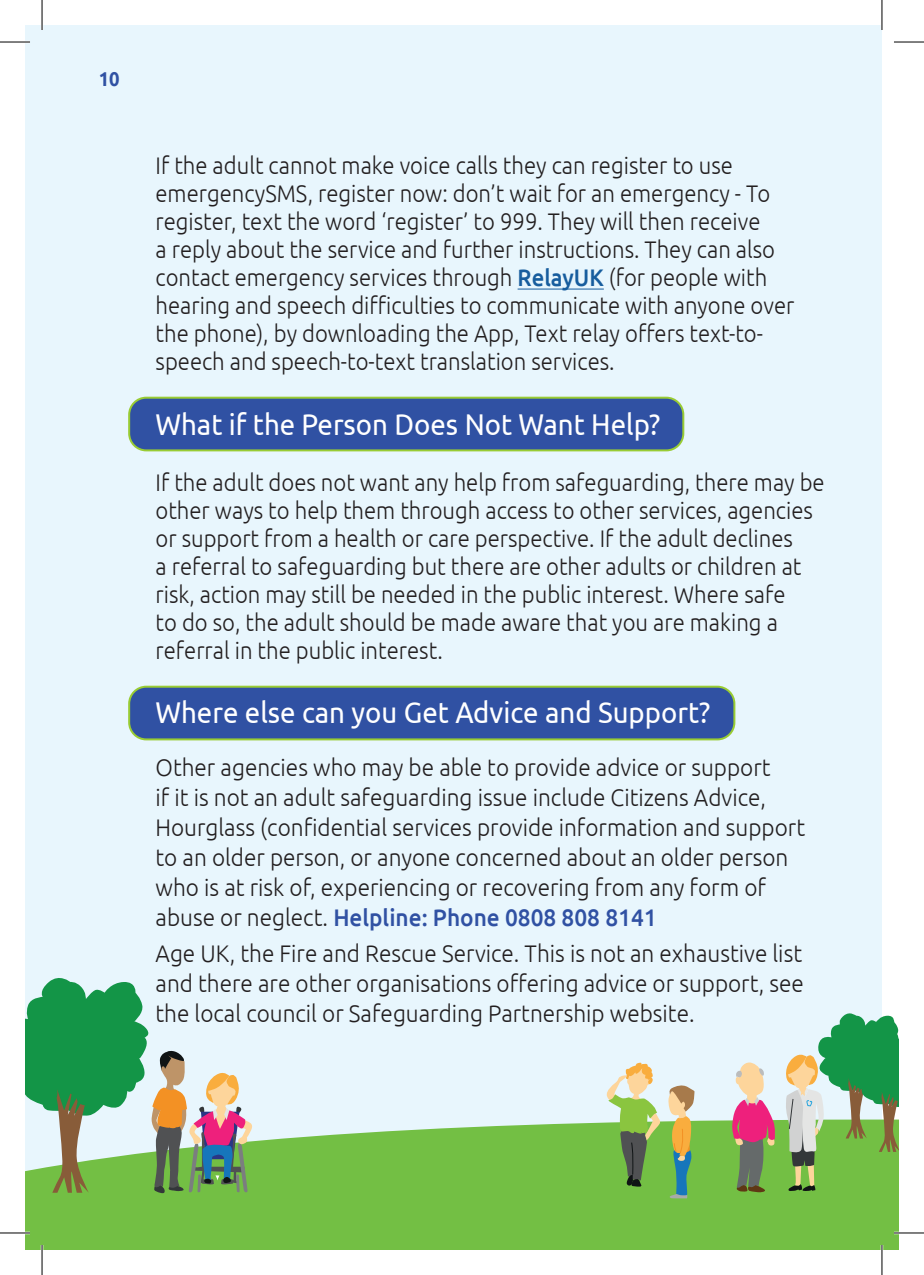
<style>
.page{position:relative;width:924px;height:1275px;background:#fff}
.page>*{position:absolute;margin:0;border:0;box-sizing:border-box;transform-origin:0 0}
.t1{font:30px "Ubuntu";color:#fff;scale:.92 1}
.t2{font:300 24px/28px "Ubuntu";color:#231f20;scale:.92 1}
.t3{font:300 24px/30px "Ubuntu";color:#231f20;scale:.94 1}
.t4{font:700 20px "Ubuntu";color:#3051a3;scale:.92 1}
.s1{font-weight:500;color:#175d9e}
.s2{font-weight:500;color:#3051a3}
</style>
<div class="page">
<div style="left:25px;top:25px;width:856px;height:1225px;background:#e8f6fd"></div>
<div style="left:25px;top:1120px;width:873px;height:130px;background:#73bf44"></div>
<svg style="left:606px;top:1062px;width:54px;height:124px"></svg>
<svg style="left:731px;top:1062px;width:44px;height:130px"></svg>
<svg style="left:667px;top:1085px;width:27px;height:113px;background:#9eae73"></svg>
<svg style="left:25px;top:978px;width:227px;height:215px"></svg>
<svg style="left:784px;top:1010px;width:114px;height:181px"></svg>
<div style="left:129px;top:686px;width:605px;height:53px;background:#3051a3;border-radius:17px"></div>
<div style="left:128px;top:685px;width:607px;height:55px;border:2px solid #9c3;border-radius:17px"></div>
<div style="left:129px;top:398px;width:554px;height:52px;background:#3051a3;border-radius:17px"></div>
<div style="left:128px;top:397px;width:556px;height:54px;border:2px solid #9c3;border-radius:17px"></div>
<hr style="left:517px;top:289px;width:86px;height:1px;background:#175d9e">
<hr style="left:0;top:41px;width:30px;height:2px;background:#fff">
<hr style="left:0;top:1231px;width:30px;height:3px;background:#fff">
<hr style="left:893px;top:1231px;width:30px;height:3px;background:#fff">
<hr style="left:41px;top:0;width:2px;height:30px;background:#fff">
<hr style="left:41px;top:1245px;width:2px;height:30px;background:#fff">
<hr style="left:880px;top:0;width:2px;height:30px;background:#fff">
<hr style="left:880px;top:1245px;width:2px;height:30px;background:#fff">
<hr style="left:0;top:42px;width:30px;height:1px;background:#000">
<hr style="left:893px;top:42px;width:30px;height:1px;background:#000">
<hr style="left:0;top:1232px;width:30px;height:1px;background:#000">
<hr style="left:893px;top:1232px;width:30px;height:1px;background:#000">
<hr style="left:42px;top:0;width:1px;height:30px;background:#000">
<hr style="left:42px;top:1245px;width:1px;height:30px;background:#000">
<hr style="left:881px;top:0;width:1px;height:30px;background:#000">
<hr style="left:881px;top:1245px;width:1px;height:30px;background:#000">
<p class="t4" style="left:99px;top:67px;width:24px">10</p>
<p class="t2" style="left:155px;top:151px;width:695px">If the adult cannot make voice calls they can register to use emergencySMS, register now: don’t wait for an emergency - To register, text the word ‘register’ to 999. They will then receive<br>a reply about the service and further instructions. They can also contact emergency services through <span class="s1">RelayUK</span> (for people with hearing and speech difficulties to communicate with anyone over the phone), by downloading the App, Text relay offers text-to&shy;speech and speech-to-text translation services.</p>
<p class="t1" style="left:155px;top:405px;width:550px">What if the Person Does Not Want Help?</p>
<p class="t2" style="left:155px;top:468px;width:728px">If the adult does not want any help from safeguarding, there may be other ways to help them through access to other services, agencies or support from a health or care perspective. If the adult declines<br>a referral to safeguarding but there are other adults or children at risk, action may still be needed in the public interest. Where safe<br>to do so, the adult should be made aware that you are making a referral in the public interest.</p>
<p class="t1" style="left:155px;top:694px;width:604px">Where else can you Get Advice and Support?</p>
<p class="t3" style="left:155px;top:752px;width:692px">Other agencies who may be able to provide advice or support<br>if it is not an adult safeguarding issue include Citizens Advice, Hourglass (confidential services provide information and support to an older person, or anyone concerned about an older person who is at risk of, experiencing or recovering from any form of abuse or neglect. <span class="s2">Helpline: Phone 0808 808 8141</span></p>
<p class="t3" style="left:155px;top:937px;width:691px;text-align:justify">Age UK, the Fire and Rescue Service. This is not an exhaustive list and there are other organisations offering advice or support, see the local council or Safeguarding Partnership website.</p>
</div>
